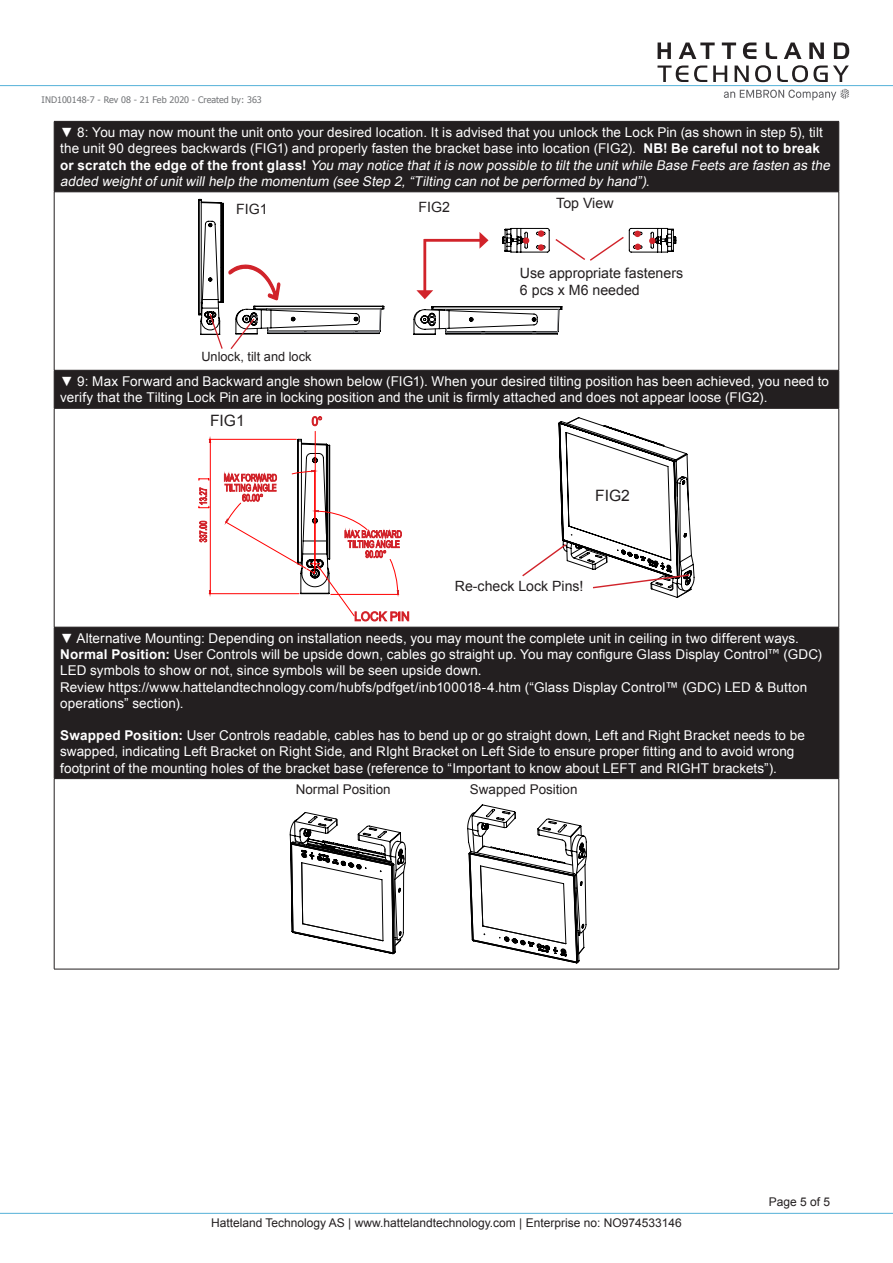
<style>
.page{position:relative;width:893px;height:1263px;background:#fff}
.page>*{position:absolute;margin:0;border:0;box-sizing:border-box;transform-origin:0 0}
.t1{font:15.6px "Arial";color:#231f20}
.t2{font:14.25px/17px "Arial";color:#231f20}
.t3{font:14.1px "Arial";color:#231f20}
.t4{font:13.5px/16.2px "Arial";letter-spacing:.005em;color:#fff}
.t5{font:13.5px "Arial";color:#231f20}
.t6{font:12.75px "Arial";color:#231f20}
.t7{font:12px "Arial";color:#231f20}
.t8{font:9px "Tahoma";color:#727477}
.s1{font-weight:700}
.s2{font-style:italic}
.s3{font-family:"Tahoma"}
</style>
<div class="page">
<hr style="left:0;top:1213px;width:893px;height:1px;background:#54b1d8">
<hr style="left:0;top:85px;width:893px;height:1px;background:#54b1d8">
<svg style="left:657px;top:66px;width:31px;height:16px"></svg>
<svg style="left:694px;top:66px;width:13px;height:16px"></svg>
<svg style="left:713px;top:66px;width:14px;height:16px"></svg>
<svg style="left:735px;top:66px;width:14px;height:16px"></svg>
<svg style="left:755px;top:65px;width:16px;height:17px"></svg>
<svg style="left:777px;top:65px;width:72px;height:17px"></svg>
<svg style="left:658px;top:43px;width:13px;height:16px"></svg>
<svg style="left:679px;top:43px;width:36px;height:16px"></svg>
<svg style="left:722px;top:43px;width:14px;height:16px"></svg>
<svg style="left:743px;top:43px;width:13px;height:16px"></svg>
<svg style="left:766px;top:43px;width:11px;height:16px"></svg>
<svg style="left:784px;top:43px;width:17px;height:16px"></svg>
<svg style="left:809px;top:43px;width:15px;height:16px"></svg>
<svg style="left:834px;top:43px;width:15px;height:16px"></svg>
<svg style="left:724px;top:89px;width:125px;height:11px"></svg>
<svg style="left:55px;top:122px;width:783px;height:656px;fill:#231f20"></svg>
<hr style="left:54px;top:121px;width:410px;height:1px;background:#231f20">
<hr style="left:54px;top:122px;width:1px;height:70px;background:#231f20">
<hr style="left:464px;top:121px;width:375px;height:1px;background:#231f20">
<hr style="left:838px;top:122px;width:1px;height:70px;background:#231f20">
<hr style="left:54px;top:192px;width:410px;height:1px;background:#231f20">
<hr style="left:54px;top:192px;width:1px;height:178px;background:#231f20">
<hr style="left:464px;top:192px;width:375px;height:1px;background:#231f20">
<hr style="left:838px;top:192px;width:1px;height:178px;background:#231f20">
<hr style="left:54px;top:370px;width:410px;height:1px;background:#231f20">
<hr style="left:54px;top:370px;width:1px;height:38px;background:#231f20">
<hr style="left:464px;top:370px;width:375px;height:1px;background:#231f20">
<hr style="left:838px;top:370px;width:1px;height:38px;background:#231f20">
<hr style="left:54px;top:408px;width:410px;height:1px;background:#231f20">
<hr style="left:54px;top:408px;width:1px;height:219px;background:#231f20">
<hr style="left:464px;top:408px;width:375px;height:1px;background:#231f20">
<hr style="left:838px;top:408px;width:1px;height:219px;background:#231f20">
<hr style="left:54px;top:627px;width:410px;height:1px;background:#231f20">
<hr style="left:54px;top:627px;width:1px;height:151px;background:#231f20">
<hr style="left:464px;top:627px;width:375px;height:1px;background:#231f20">
<hr style="left:838px;top:627px;width:1px;height:151px;background:#231f20">
<hr style="left:54px;top:778px;width:410px;height:1px;background:#231f20">
<hr style="left:54px;top:779px;width:1px;height:190px;background:#231f20">
<hr style="left:464px;top:778px;width:375px;height:1px;background:#231f20">
<hr style="left:838px;top:779px;width:1px;height:190px;background:#231f20">
<hr style="left:54px;top:969px;width:410px;height:1px;background:#231f20">
<hr style="left:464px;top:969px;width:375px;height:1px;background:#231f20">
<svg style="left:198px;top:199px;width:478px;height:152px"></svg>
<hr style="left:209px;top:593px;width:90px;height:1px;background:#f00">
<hr style="left:209px;top:439px;width:87px;height:1px;background:#f00">
<hr style="left:210px;top:439px;width:1px;height:155px;background:#f00">
<svg style="left:199px;top:521px;width:8px;height:21px"></svg>
<svg style="left:199px;top:487px;width:11px;height:21px"></svg>
<svg style="left:224px;top:416px;width:185px;height:205px"></svg>
<svg style="left:521px;top:417px;width:173px;height:181px"></svg>
<svg style="left:290px;top:812px;width:116px;height:142px"></svg>
<svg style="left:467px;top:804px;width:120px;height:159px"></svg>
<p class="t8" style="left:42px;top:93px;width:222px">IND100148-7 - Rev 08 - 21 Feb 2020 - Created by: 363</p>
<p class="t4" style="left:60px;top:125px;width:774px">▼ 8: You may now mount the unit onto your desired location. It is advised that you unlock the Lock Pin (as shown in step 5), tilt the unit 90 degrees backwards (FIG1) and properly fasten the bracket base into location (FIG2). <span class="s1">NB! Be careful not to break<br>o r s c r a t c h t h e e d g e o f t h e f r o n t g l a s s !</span> <span class="s2">You may notice thatitis now possible to tiltthe unitwhile Base Feets are fasten as the added weightofunitwillhelp the momentum (see Step 2,“Tilting can notbe performed by hand”).</span></p>
<p class="t2" style="left:236px;top:200px;width:33px">FIG1</p>
<p class="t2" style="left:419px;top:198px;width:33px">FIG2</p>
<p class="t2" style="left:556px;top:195px;width:59px">Top View</p>
<p class="t6" style="left:201px;top:348px;width:112px">Unlock, tilt and lock</p>
<p class="t2" style="left:520px;top:265px;width:165px">Use appropriate fasteners<br>6 pcs x M6 needed</p>
<p class="t4" style="left:60px;top:373px;width:770px">▼ 9: Max Forward and Backward angle shown below (FIG1). When your desired tilting position has been achieved, you need to verify that the Tilting Lock Pin are in locking position and the unit is firmly attached and does not appear loose (FIG2).</p>
<p class="t1" style="left:210px;top:410px;width:36px">FIG1</p>
<p class="t1" style="left:595px;top:485px;width:36px">FIG2</p>
<p class="t3" style="left:455px;top:577px;width:130px">Re-check Lock Pins!</p>
<p class="t4" style="left:60px;top:630px;width:763px">▼ Alternative Mounting: Depending on installation needs, you may mount the complete unit in ceiling in two different ways.<br><span class="s1">Normal Position:</span> User Controls will be upside down, cables go straight up. You may configure Glass Display Control<span class="s3">™</span> (GDC)<br>LED symbols to show or not, since symbols will be seen upside down.<br>Review https://www.hattelandtechnology.com/hubfs/pdfget/inb100018-4.htm (“Glass Display Control™ (GDC) LED &amp; Button operations” section).</p>
<p class="t4" style="left:60px;top:727px;width:746px"><span class="s1">Swapped Position:</span> User Controls readable, cables has to bend up or go straight down, Left and Right Bracket needs to be swapped, indicating Left Bracket on Right Side, and RIght Bracket on Left Side to ensure proper fitting and to avoid wrong footprint of the mounting holes of the bracket base (reference to “Important to know about LEFT and RIGHT brackets”).</p>
<p class="t5" style="left:296px;top:781px;width:96px">Normal Position</p>
<p class="t5" style="left:470px;top:781px;width:109px">Swapped Position</p>
<p class="t7" style="left:211px;top:1215px;width:472px">Hatteland Technology AS | www.hattelandtechnology.com | Enterprise no: NO974533146</p>
<p class="t7" style="left:769px;top:1194px;width:63px">Page 5 of 5</p>
</div>
